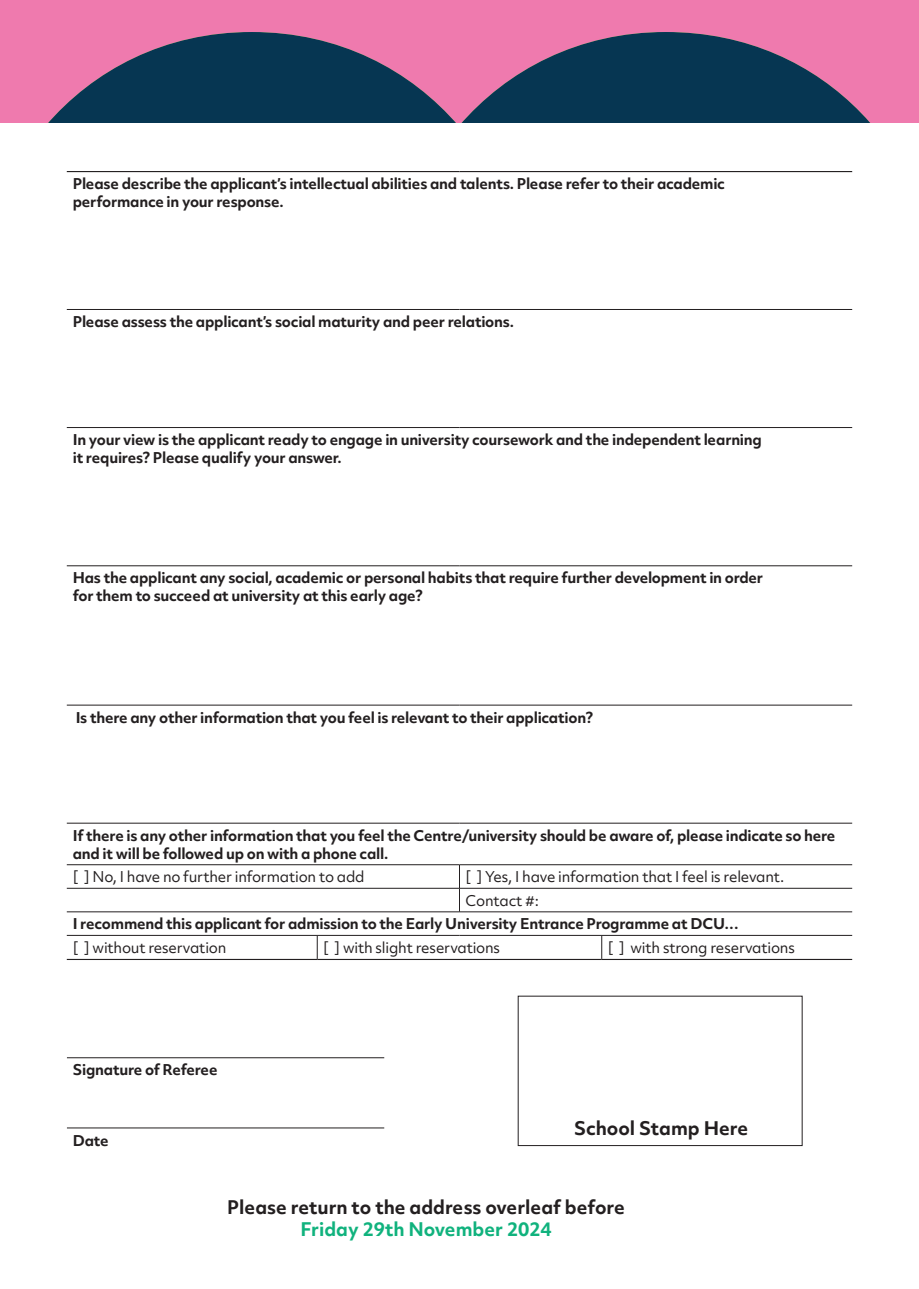
<style>
.page{position:relative;width:919px;height:1289px;background:#fff}
.page>*{position:absolute;margin:0;border:0;box-sizing:border-box;transform-origin:0 0}
.t1{font:700 18px/21.6px "Objektiv Mk 2";color:#231f20;text-align:center}
.t2{font:700 14.25px/18px "Objektiv Mk 2";letter-spacing:-.015em;color:#231f20}
.t3{font:14.25px "Objektiv Mk 2";letter-spacing:-.015em;color:#231f20}
.s1{color:#10b27d}
</style>
<div class="page">
<div style="left:0;top:0;width:918px;height:32px;background:#ef7aae"></div>
<svg style="left:0;top:32px;width:918px;height:91px;background:#5f5075"></svg>
<svg style="left:459px;top:865px;width:1px;height:46px"></svg>
<hr style="left:67px;top:309px;width:392px;height:1px;background:#231f20">
<hr style="left:459px;top:309px;width:393px;height:1px;background:#231f20">
<hr style="left:67px;top:427px;width:392px;height:1px;background:#231f20">
<hr style="left:459px;top:427px;width:393px;height:1px;background:#231f20">
<hr style="left:67px;top:565px;width:392px;height:1px;background:#231f20">
<hr style="left:459px;top:565px;width:393px;height:1px;background:#231f20">
<hr style="left:67px;top:705px;width:392px;height:1px;background:#231f20">
<hr style="left:459px;top:705px;width:393px;height:1px;background:#231f20">
<hr style="left:67px;top:823px;width:392px;height:1px;background:#231f20">
<hr style="left:459px;top:823px;width:393px;height:1px;background:#231f20">
<hr style="left:67px;top:864px;width:392px;height:1px;background:#231f20">
<hr style="left:459px;top:864px;width:393px;height:1px;background:#231f20">
<hr style="left:67px;top:888px;width:392px;height:1px;background:#231f20">
<hr style="left:459px;top:888px;width:393px;height:1px;background:#231f20">
<hr style="left:67px;top:911px;width:392px;height:1px;background:#231f20">
<hr style="left:459px;top:911px;width:393px;height:1px;background:#231f20">
<hr style="left:67px;top:935px;width:392px;height:1px;background:#231f20">
<hr style="left:459px;top:935px;width:393px;height:1px;background:#231f20">
<hr style="left:67px;top:171px;width:392px;height:1px;background:#231f20">
<hr style="left:459px;top:171px;width:393px;height:1px;background:#231f20">
<svg style="left:317px;top:935px;width:1px;height:23px"></svg>
<svg style="left:601px;top:935px;width:1px;height:23px"></svg>
<hr style="left:67px;top:958px;width:250px;height:2px;background:#231f20">
<hr style="left:317px;top:958px;width:284px;height:2px;background:#231f20">
<hr style="left:601px;top:958px;width:251px;height:2px;background:#231f20">
<hr style="left:67px;top:1127px;width:317px;height:1px;background:#231f20">
<hr style="left:67px;top:1057px;width:317px;height:1px;background:#231f20">
<p class="t2" style="left:73px;top:174px;width:653px">Please describe the applicant’s intellectual abilities and talents. Please refer to their academic performance in your response.</p>
<p class="t2" style="left:73px;top:312px;width:442px">Please assess the applicant’s social maturity and peer relations.</p>
<p class="t2" style="left:73px;top:430px;width:690px">In your view is the applicant ready to engage in university coursework and the independent learning it requires? Please qualify your answer.</p>
<p class="t2" style="left:73px;top:568px;width:691px">Has the applicant any social, academic or personal habits that require further development in order for them to succeed at university at this early age?</p>
<p class="t2" style="left:76px;top:708px;width:519px">Is there any other information that you feel is relevant to their application?</p>
<p class="t2" style="left:73px;top:826px;width:764px">If there is any other information that you feel the Centre/university should be aware of, please indicate so here and it will be followed up on with a phone call.</p>
<p class="t3" style="left:73px;top:867px;width:293px">[ ] No, I have no further information to add</p>
<p class="t3" style="left:465px;top:867px;width:320px">[ ] Yes, I have information that I feel is relevant.</p>
<p class="t3" style="left:465px;top:890px;width:75px">Contact #:</p>
<p class="t2" style="left:73px;top:914px;width:667px">I recommend this applicant for admission to the Early University Entrance Programme at DCU…</p>
<p class="t3" style="left:73px;top:938px;width:155px">[ ] without reservation</p>
<p class="t3" style="left:323px;top:938px;width:178px">[ ] with slight reservations</p>
<p class="t3" style="left:607px;top:938px;width:189px">[ ] with strong reservations</p>
<p class="t2" style="left:73px;top:1060px;width:146px">Signature of Referee</p>
<p class="t2" style="left:73px;top:1130px;width:37px">Date</p>
<p class="t1" style="left:574px;top:1117px;width:175px">School Stamp Here</p>
<p class="t1" style="left:227px;top:1196px;width:399px">Please return to the address overleaf before<br><span class="s1">Friday 29th November 2024</span></p>
</div>
